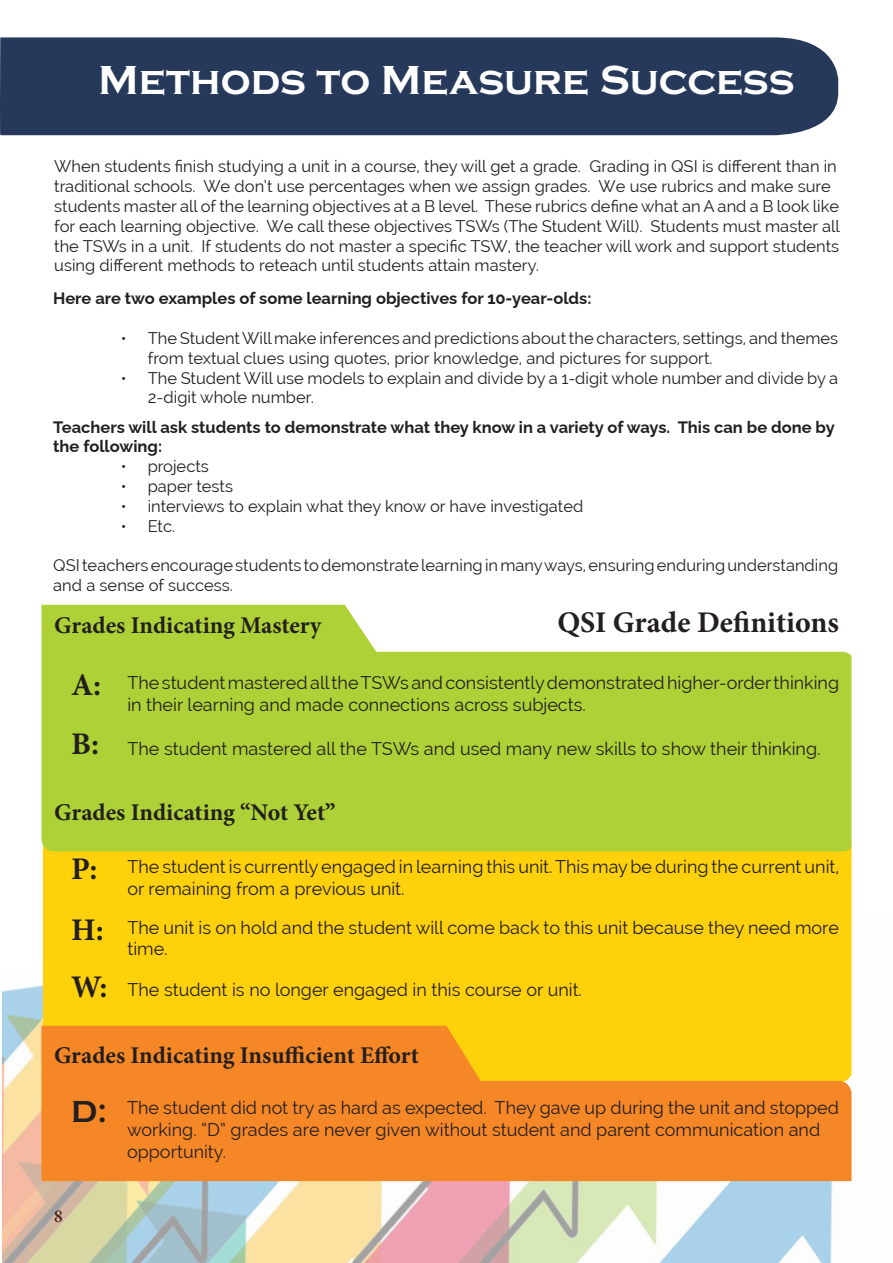
<style>
.page{position:relative;width:893px;height:1263px;background:#fff}
.page>*{position:absolute;margin:0;border:0;box-sizing:border-box;transform-origin:0 0}
.t1{font:700 42px "Copperplate";color:#fff}
.t2{font:700 31.5px "Minion Pro";color:#231f20}
.t3{font:700 31.5px "Copperplate";color:#231f20}
.t4{font:700 30px "Minion Pro";color:#231f20}
.t5{font:700 24px "Minion Pro";color:#231f20}
.t6{font:18px/21.6px "Raleway";color:#231f20}
.t7{font:600 18px "Garamond Premr Pro";color:#231f20}
.t8{font:16.5px/19.8px "Raleway";color:#231f20}
.t9{font:100 16.5px/19.8px "Raleway";color:#231f20}
</style>
<div class="page">
<img style="left:2px;top:912px;width:850px;height:351px">
<div style="left:43px;top:851px;width:808px;height:175px;background:#fed10a"></div>
<svg style="left:41px;top:1026px;width:810px;height:155px;background:#f79321"></svg>
<svg style="left:41px;top:605px;width:810px;height:246px;background:#b6d64d"></svg>
<div style="left:0;top:37px;width:838px;height:98px;background:#26395a"></div>
<p class="t1" style="left:98px;top:57px;width:698px">Methods to Measure Success</p>
<p class="t8" style="left:54px;top:157px;width:787px">When students finish studying a unit in a course, they will get a grade. Grading in QSI is different than in traditional schools. We don’t use percentages when we assign grades. We use rubrics and make sure students master all of the learning objectives at a B level. These rubrics define what an A and a B look like for each learning objective. We call these objectives TSWs (The Student Will). Students must master all the TSWs in a unit. If students do not master a specific TSW, the teacher will work and support students using different methods to reteach until students attain mastery.</p>
<p class="t9" style="left:53px;top:287px;width:540px">Here are two examples of some learning objectives for 10-year-olds:</p>
<p class="t8" style="left:148px;top:328px;width:692px;text-indent:-27px">• The Student Will make inferences and predictions about the characters, settings, and themes from textual clues using quotes, prior knowledge, and pictures for support.</p>
<p class="t8" style="left:148px;top:368px;width:692px;text-indent:-27px">• The Student Will use models to explain and divide by a 1-digit whole number and divide by a<br>2-digit whole number.</p>
<p class="t9" style="left:53px;top:415px;width:783px">Teachers will ask students to demonstrate what they know in a variety of ways. This can be done by the following:</p>
<p class="t8" style="left:121px;top:456px;width:90px">• projects</p>
<p class="t8" style="left:121px;top:476px;width:114px">• paper tests</p>
<p class="t8" style="left:121px;top:496px;width:464px">• interviews to explain what they know or have investigated</p>
<p class="t8" style="left:121px;top:516px;width:56px">• Etc.</p>
<p class="t8" style="left:53px;top:555px;width:786px">QSI teachers encourage students to demonstrate learning in many ways, ensuring enduring understanding and a sense of success.</p>
<p class="t4" style="left:557px;top:601px;width:283px">QSI Grade Definitions</p>
<p class="t6" style="left:127px;top:672px;width:713px">The student mastered all the TSWs and consistently demonstrated higher-order thinking in their learning and made connections across subjects.</p>
<p class="t5" style="left:54px;top:609px;width:269px">Grades Indicating Mastery</p>
<p class="t2" style="left:71px;top:662px;width:32px">A:</p>
<p class="t2" style="left:71px;top:722px;width:30px">B:</p>
<p class="t6" style="left:127px;top:737px;width:695px">The student mastered all the TSWs and used many new skills to show their thinking.</p>
<p class="t5" style="left:54px;top:795px;width:283px">Grades Indicating “Not Yet”</p>
<p class="t2" style="left:71px;top:847px;width:28px">P:</p>
<p class="t2" style="left:71px;top:907px;width:34px">H:</p>
<p class="t2" style="left:71px;top:964px;width:38px">W:</p>
<p class="t6" style="left:127px;top:856px;width:713px">The student is currently engaged in learning this unit. This may be during the current unit, or remaining from a previous unit.</p>
<p class="t6" style="left:127px;top:916px;width:713px">The unit is on hold and the student will come back to this unit because they need more time.</p>
<p class="t6" style="left:127px;top:979px;width:456px">The student is no longer engaged in this course or unit.</p>
<p class="t5" style="left:54px;top:1038px;width:366px">Grades Indicating Insufficient Effort</p>
<p class="t3" style="left:71px;top:1094px;width:38px">D:</p>
<p class="t7" style="left:54px;top:1205px;width:10px">8</p>
<p class="t6" style="left:127px;top:1097px;width:713px">The student did not try as hard as expected. They gave up during the unit and stopped working. “D” grades are never given without student and parent communication and opportunity.</p>
</div>
